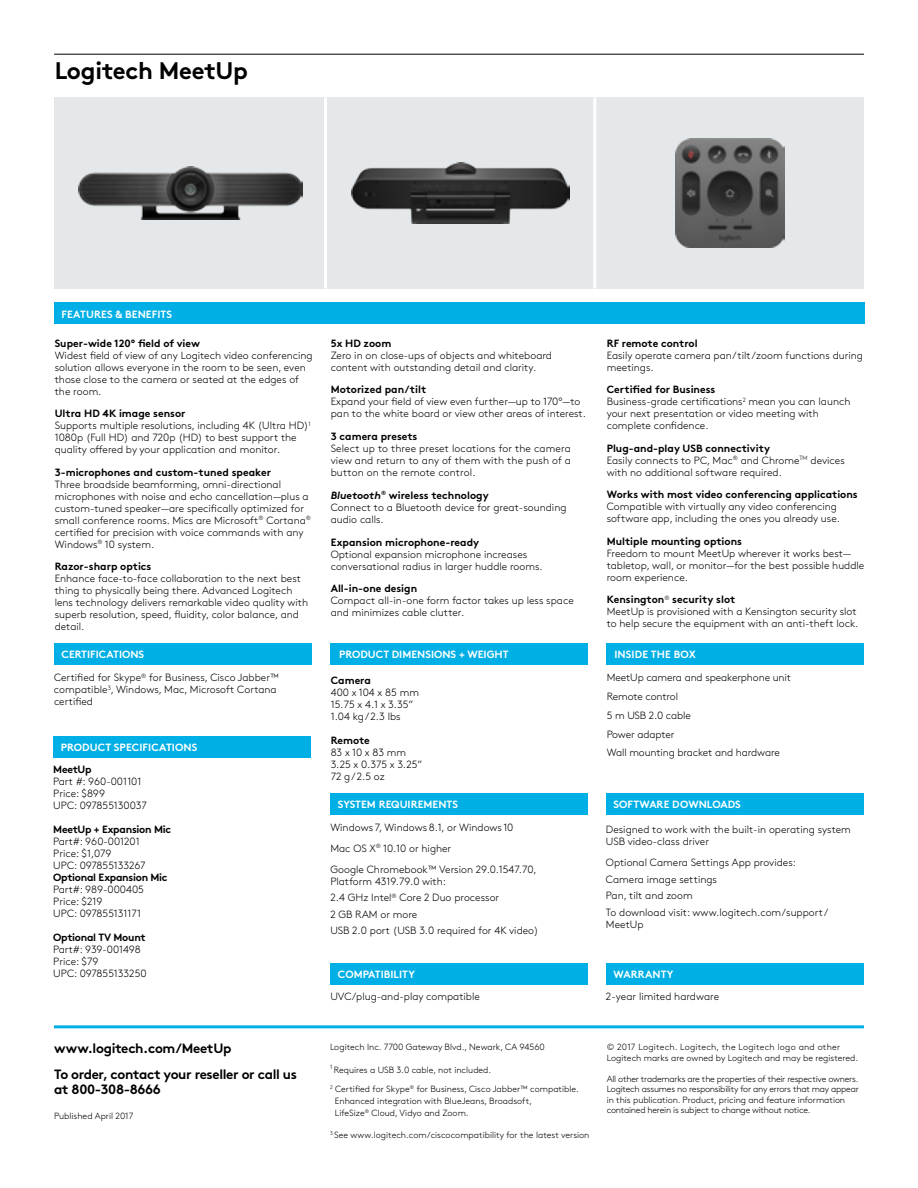
<style>
.page{position:relative;width:918px;height:1188px;background:#fff}
.page>*{position:absolute;margin:0;border:0;box-sizing:border-box;transform-origin:0 0}
.t1{font:700 24px "Brown Pro";letter-spacing:-.015em;color:#000}
.t2{font:700 22.5px "Brown Pro";letter-spacing:-.015em;color:#000}
.t3{font:700 13.5px/25.8px "Brown Pro";letter-spacing:-.025em;color:#000}
.t4{font:300 10.5px/12px "Brown Pro";color:#000}
.t5{font:700 10.5px "Brown Pro";color:#000}
.t6{font:700 10.5px "Brown Pro";color:#fff}
.t7{font:700 10.5px "Brown Pro";letter-spacing:-.025em;color:#000}
.t8{font:300 9px/18.8px "Brown Pro";color:#000}
.t9{font:300 9px/10.5px "Brown Pro";letter-spacing:-.025em;color:#000}
.s1{font-weight:700}
.s2{font-weight:700;color:#fff}
.s3{font-family:"Brown Std";font-weight:700;font-style:italic}
</style>
<div class="page">
<hr style="left:54px;top:54px;width:810px;height:1px;background:#000">
<div style="left:53px;top:736px;width:258px;height:21px;background:#00afe5"></div>
<div style="left:330px;top:793px;width:258px;height:22px;background:#00afe5"></div>
<div style="left:54px;top:303px;width:811px;height:21px;background:#00afe5"></div>
<div style="left:331px;top:644px;width:257px;height:21px;background:#00afe5"></div>
<div style="left:54px;top:644px;width:257px;height:21px;background:#00afe5"></div>
<div style="left:606px;top:963px;width:257px;height:21px;background:#00afe5"></div>
<div style="left:330px;top:963px;width:258px;height:21px;background:#00afe5"></div>
<div style="left:606px;top:793px;width:257px;height:22px;background:#00afe5"></div>
<div style="left:607px;top:644px;width:257px;height:21px;background:#00afe5"></div>
<hr style="left:54px;top:1025px;width:810px;height:3px;background:#00afe5">
<div style="left:54px;top:98px;width:810px;height:191px;background:#e4e8ea"></div>
<img style="left:78px;top:166px;width:225px;height:54px">
<hr style="left:593px;top:98px;width:3px;height:191px;background:#fff">
<hr style="left:324px;top:98px;width:3px;height:191px;background:#fff">
<img style="left:351px;top:163px;width:218px;height:60px">
<img style="left:676px;top:139px;width:108px;height:108px">
<h1 class="t1" style="left:55px;top:51px;width:195px">Logitech MeetUp</h1>
<h2 class="t2" style="left:54px;top:54px;width:152px">Logitech BRIO</h2>
<p class="t6" style="left:62px;top:306px;width:112px">FEATURES &amp; BENEFITS</p>
<p class="t5" style="left:55px;top:335px;width:147px">Super-wide 120° field of view</p>
<p class="t4" style="left:55px;top:349px;width:259px">Widest field of view of any Logitech video conferencing solution allows everyone in the room to be seen, even those close to the camera or seated at the edges of the room.</p>
<p class="t4" style="left:55px;top:407px;width:258px"><span class="s1">Ultra HD 4K image sensor<br></span>Supports multiple resolutions, including 4K (Ultra HD)<sup>1<br></sup>1080p (Full HD) and 720p (HD) to best support the quality offered by your application and monitor.</p>
<p class="t5" style="left:55px;top:464px;width:218px">3-microphones and custom-tuned speaker</p>
<p class="t4" style="left:55px;top:478px;width:258px">Three broadside beamforming, omni-directional microphones with noise and echo cancellation—plus a custom-tuned speaker—are specifically optimized for small conference rooms. Mics are Microsoft<sup>®</sup> Cortana<sup>® </sup>certified for precision with voice commands with any Windows<sup>®</sup> 10 system.</p>
<p class="t5" style="left:55px;top:558px;width:98px">Razor-sharp optics</p>
<p class="t4" style="left:55px;top:572px;width:255px">Enhance face-to-face collaboration to the next best thing to physically being there. Advanced Logitech lens technology delivers remarkable video quality with superb resolution, speed, fluidity, color balance, and detail.</p>
<p class="t4" style="left:54px;top:643px;width:226px;line-height:22.8px;text-indent:7px"><span class="s2">CERTIFICATIONS<br></span>Certified for Skype<sup>®</sup> for Business, Cisco Jabber™</p>
<p class="t4" style="left:54px;top:683px;width:224px">compatible<sup>3</sup>, Windows, Mac, Microsoft Cortana certified</p>
<p class="t6" style="left:61px;top:738px;width:138px">PRODUCT SPECIFICATIONS</p>
<p class="t5" style="left:53px;top:761px;width:40px">MeetUp</p>
<p class="t4" style="left:53px;top:775px;width:95px">Part #: 960-001101<br>Price: $899<br>UPC: 097855130037</p>
<p class="t7" style="left:53px;top:821px;width:119px">MeetUp + Expansion Mic</p>
<p class="t4" style="left:53px;top:835px;width:94px">Part#: 960-001201<br>Price: $1,079<br>UPC: 097855133267</p>
<p class="t7" style="left:53px;top:869px;width:116px">Optional Expansion Mic</p>
<p class="t4" style="left:53px;top:883px;width:92px">Part#: 989-000405<br>Price: $219<br>UPC: 097855131171</p>
<p class="t7" style="left:53px;top:929px;width:94px">Optional TV Mount</p>
<p class="t4" style="left:53px;top:943px;width:95px">Part#: 939-001498<br>Price: $79<br>UPC: 097855133250</p>
<p class="t3" style="left:54px;top:1034px;width:244px">www.logitech.com/MeetUp<br>To order, contact your reseller or call us</p>
<p class="t3" style="left:54px;top:1075px;width:108px">at 800-308-8666</p>
<p class="t8" style="left:54px;top:1105px;width:81px">Published April 2017</p>
<p class="t5" style="left:331px;top:335px;width:62px">5x HD zoom</p>
<p class="t4" style="left:331px;top:349px;width:223px">Zero in on close-ups of objects and whiteboard content with outstanding detail and clarity.</p>
<p class="t5" style="left:331px;top:381px;width:97px">Motorized pan/tilt</p>
<p class="t4" style="left:331px;top:395px;width:257px">Expand your field of view even further—up to 170°—to pan to the white board or view other areas of interest.</p>
<p class="t5" style="left:331px;top:428px;width:88px">3 camera presets</p>
<p class="t4" style="left:331px;top:442px;width:242px;text-align:justify">Select up to three preset locations for the camera view and return to any of them with the push of a button on the remote control.</p>
<p class="t4" style="left:331px;top:488px;width:237px"><span class="s3">Bluetooth</span><sup>®</sup> <span class="s1">wireless technology<br></span>Connect to a Bluetooth device for great-sounding audio calls.</p>
<p class="t5" style="left:331px;top:533px;width:150px">Expansion microphone-ready</p>
<p class="t4" style="left:331px;top:547px;width:214px">Optional expansion microphone increases conversational radius in larger huddle rooms.</p>
<p class="t5" style="left:331px;top:580px;width:88px">All-in-one design</p>
<p class="t4" style="left:331px;top:594px;width:245px">Compact all-in-one form factor takes up less space and minimizes cable clutter.</p>
<p class="t6" style="left:339px;top:646px;width:171px">PRODUCT DIMENSIONS + WEIGHT</p>
<p class="t5" style="left:331px;top:672px;width:42px">Camera</p>
<p class="t4" style="left:331px;top:686px;width:90px">400 x 104 x 85 mm<br>15.75 x 4.1 x 3.35”<br>1.04 kg / 2.3 lbs</p>
<p class="t5" style="left:331px;top:732px;width:41px">Remote</p>
<p class="t4" style="left:331px;top:746px;width:93px">83 x 10 x 83 mm<br>3.25 x 0.375 x 3.25”<br>72 g / 2.5 oz</p>
<p class="t6" style="left:338px;top:796px;width:122px">SYSTEM REQUIREMENTS</p>
<p class="t4" style="left:330px;top:816px;width:208px;line-height:21px">Windows 7, Windows 8.1, or Windows 10<br>Mac OS X<sup>®</sup> 10.10 or higher<br>Google Chromebook™ Version 29.0.1547.70,</p>
<p class="t4" style="left:330px;top:872px;width:210px;line-height:16.5px">Platform 4319.79.0 with:<br>2.4 GHz Intel<sup>®</sup> Core 2 Duo processor<br>2 GB RAM or more<br>USB 2.0 port (USB 3.0 required for 4K video)</p>
<p class="t6" style="left:338px;top:965px;width:79px">COMPATIBILITY</p>
<p class="t4" style="left:330px;top:990px;width:151px">UVC/plug-and-play compatible</p>
<p class="t8" style="left:330px;top:1037px;width:216px">Logitech Inc. 7700 Gateway Blvd., Newark, CA 94560</p>
<p class="t8" style="left:330px;top:1060px;width:250px"><sup>1</sup> Requires a USB 3.0 cable, not included.<br><sup>2</sup> Certified for Skype<sup>®</sup> for Business, Cisco Jabber™ compatible.</p>
<p class="t8" style="left:335px;top:1094px;width:199px;line-height:12px">Enhanced integration with BlueJeans, Broadsoft,<br>LifeSize<sup>®</sup> Cloud, Vidyo and Zoom.</p>
<p class="t8" style="left:330px;top:1125px;width:261px"><sup>3</sup> See www.logitech.com/ciscocompatibility for the latest version</p>
<p class="t5" style="left:607px;top:335px;width:92px">RF remote control</p>
<p class="t4" style="left:607px;top:349px;width:258px">Easily operate camera pan/tilt/zoom functions during meetings.</p>
<p class="t4" style="left:607px;top:383px;width:245px"><span class="s1">Certified for Business<br></span>Business-grade certifications<sup>2</sup> mean you can launch your next presentation or video meeting with complete confidence.</p>
<p class="t4" style="left:607px;top:442px;width:240px"><span class="s1">Plug-and-play USB connectivity<br></span>Easily connects to PC, Mac<sup>®</sup> and Chrome<sup>TM</sup> devices with no additional software required.</p>
<p class="t5" style="left:607px;top:486px;width:253px">Works with most video conferencing applications</p>
<p class="t4" style="left:607px;top:500px;width:235px">Compatible with virtually any video conferencing software app, including the ones you already use.</p>
<p class="t5" style="left:607px;top:533px;width:137px">Multiple mounting options</p>
<p class="t4" style="left:607px;top:547px;width:259px">Freedom to mount MeetUp wherever it works best— tabletop, wall, or monitor—for the best possible huddle room experience.</p>
<p class="t4" style="left:607px;top:593px;width:253px"><span class="s1">Kensington</span><sup>®</sup> <span class="s1">security slot<br></span>MeetUp is provisioned with a Kensington security slot to help secure the equipment with an anti-theft lock.</p>
<p class="t6" style="left:614px;top:646px;width:83px">INSIDE THE BOX</p>
<p class="t4" style="left:607px;top:668px;width:186px;line-height:18.8px">MeetUp camera and speakerphone unit<br>Remote control<br>5 m USB 2.0 cable<br>Power adapter<br>Wall mounting bracket and hardware</p>
<p class="t6" style="left:614px;top:796px;width:129px">SOFTWARE DOWNLOADS</p>
<p class="t4" style="left:606px;top:823px;width:246px">Designed to work with the built-in operating system<br>USB video-class driver</p>
<p class="t4" style="left:606px;top:853px;width:224px;line-height:16.5px">Optional Camera Settings App provides:<br>Camera image settings<br>Pan, tilt and zoom<br>To download visit: www.logitech.com/support/</p>
<p class="t4" style="left:606px;top:917px;width:39px">MeetUp</p>
<p class="t6" style="left:614px;top:965px;width:61px">WARRANTY</p>
<p class="t4" style="left:606px;top:990px;width:115px">2-year limited hardware</p>
<p class="t8" style="left:607px;top:1041px;width:253px;line-height:10.5px">© 2017 Logitech. Logitech, the Logitech logo and other<br>Logitech marks are owned by Logitech and may be registered.</p>
<p class="t9" style="left:607px;top:1073px;width:254px">All other trademarks are the properties of their respective owners.<br>Logitech assumes no responsibility for any errors that may appear in this publication. Product, pricing and feature information contained herein is subject to change without notice.</p>
</div>
